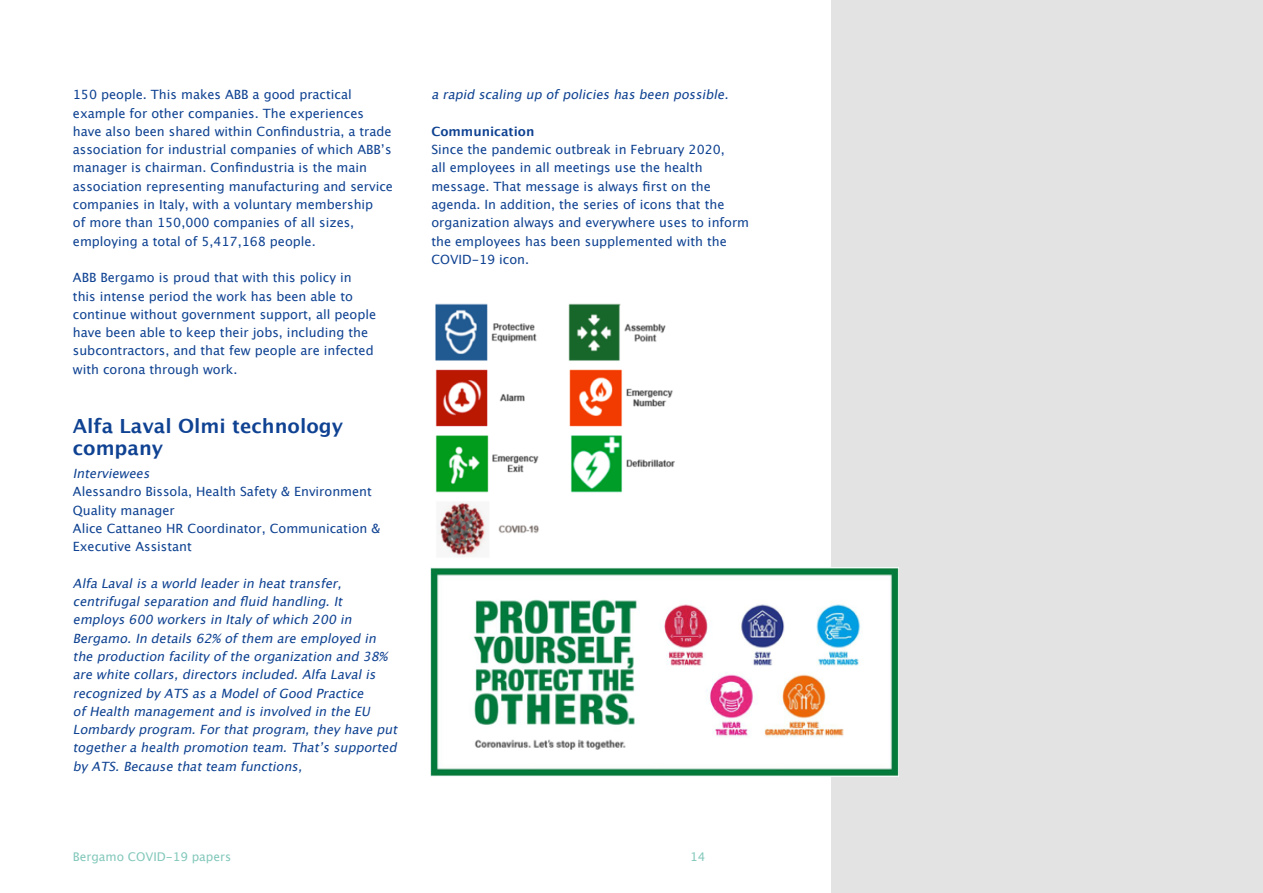
<style>
.page{position:relative;width:1263px;height:893px;background:#fff}
.page>*{position:absolute;margin:0;border:0;box-sizing:border-box;transform-origin:0 0}
.t1{font:700 19.5px/22.5px "Lucida Grande";color:#0f4292}
.t2{font:12.75px/18.3px "Lucida Grande";color:#0f4292}
.t3{font:italic 12.75px/18.3px "Lucida Grande";color:#0f4292}
.t4{font:700 12.75px "Lucida Grande";color:#0f4292}
.t5{font:12px "Lucida Grande";color:#83c8bb}
</style>
<div class="page">
<div style="left:831px;top:0;width:432px;height:893px;background:#e3e3e3"></div>
<img style="left:430px;top:303px;width:245px;height:277px">
<img style="left:431px;top:568px;width:467px;height:209px">
<p class="t2" style="left:73px;top:86px;width:322px">150 people. This makes ABB a good practical example for other companies. The experiences have also been shared within Confindustria, a trade association for industrial companies of which ABB’s manager is chairman. Confindustria is the main association representing manufacturing and service companies in Italy, with a voluntary membership<br>of more than 150,000 companies of all sizes, employing a total of 5,417,168 people.</p>
<p class="t2" style="left:73px;top:269px;width:305px">ABB Bergamo is proud that with this policy in this intense period the work has been able to continue without government support, all people have been able to keep their jobs, including the subcontractors, and that few people are infected with corona through work.</p>
<h1 class="t1" style="left:73px;top:414px;width:272px">Alfa Laval Olmi technology company</h1>
<p class="t3" style="left:73px;top:464px;width:82px">Interviewees</p>
<p class="t2" style="left:73px;top:483px;width:309px">Alessandro Bissola, Health Safety &amp; Environment Quality manager<br>Alice Cattaneo HR Coordinator, Communication &amp; Executive Assistant</p>
<p class="t3" style="left:73px;top:574px;width:330px">AlfaLavalisaworld leaderinheattransfer, centrifugalseparationand fluid handling.It employs600 workersinItalyofwhich200 in Bergamo.Indetails62% ofthem areemployed in theproductionfacilityoftheorganizationand 38% arewhitecollars,directorsincluded.AlfaLavalis recognized byATSasaModelofGood Practice ofHealthmanagementand isinvolved intheEU Lombardyprogram.Forthatprogram,theyhaveput togetherahealthpromotionteam.That’ssupported byATS.Becausethatteam functions,</p>
<p class="t3" style="left:431px;top:86px;width:303px">arapid scaling up ofpolicieshasbeenpossible.</p>
<p class="t4" style="left:431px;top:121px;width:104px">Communication</p>
<p class="t2" style="left:431px;top:141px;width:319px">Since the pandemic outbreak in February 2020,<br>all employees in all meetings use the health message. That message is always first on the agenda. In addition, the series of icons that the organization always and everywhere uses to inform the employees has been supplemented with the COVID-19 icon.</p>
<p class="t5" style="left:73px;top:850px;width:160px">Bergamo COVID-19 papers</p>
<p class="t5" style="left:690px;top:850px;width:17px">14</p>
</div>
